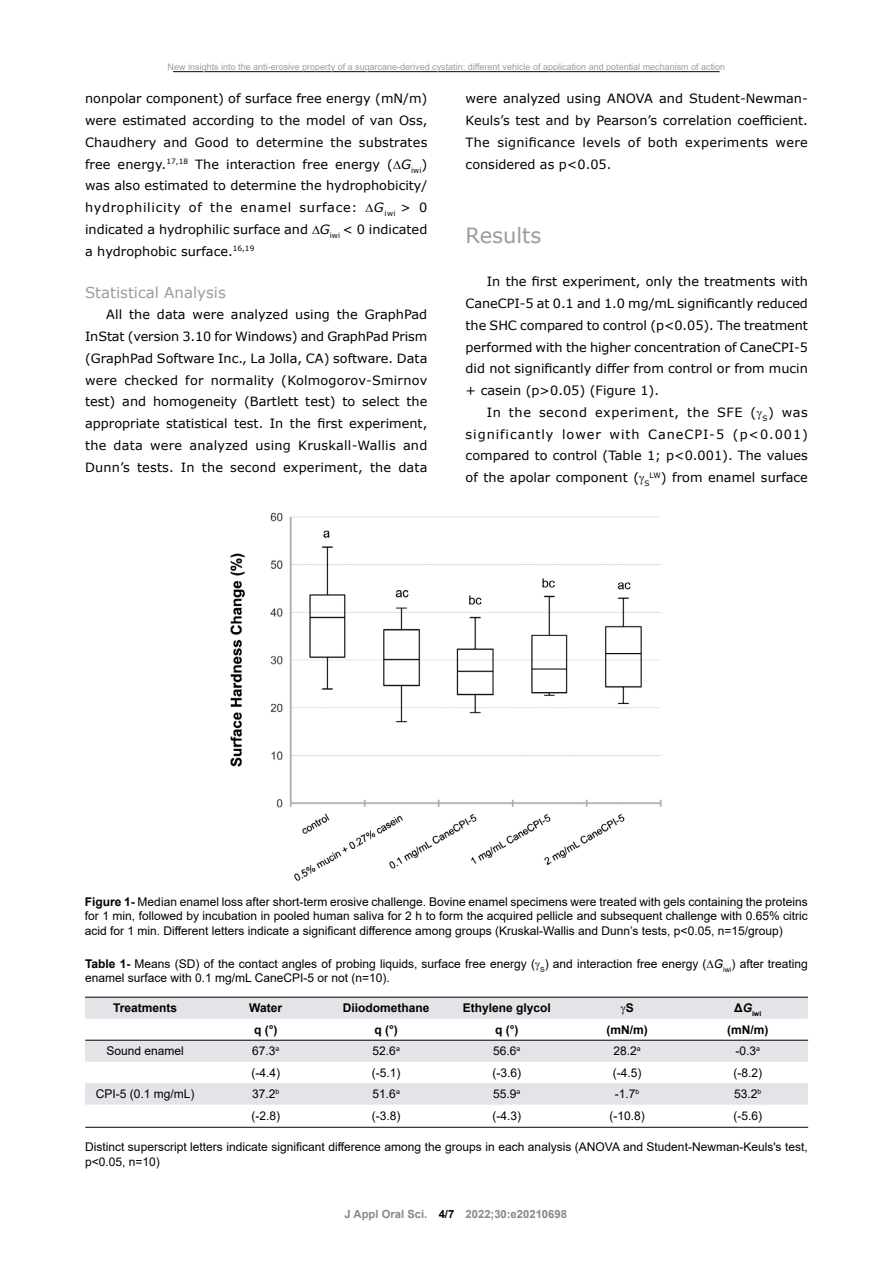
<style>
.page{position:relative;width:893px;height:1263px;background:#fff}
.page>*{position:absolute;margin:0;border:0;box-sizing:border-box;transform-origin:0 0}
.t1{font:21px "Verdana";color:#9c9ba0}
.t2{font:15px "Verdana";color:#9c9ba0}
.t3{font:12.75px/21.8px "Verdana";color:#000;text-align:justify}
.t4{font:12px/14.4px "Arial";color:#000}
.t5{font:700 12px "Arial";color:#000}
.t6{font:700 11.25px "Arial";color:#89878c}
.t7{font:9px "Arial";color:#9c9ba0}
.t8{font:7.35px "Verdana";color:#000}
.t9{font:700 6.9px "Arial";color:#000}
.s1{font-style:italic}
.s2{font-weight:700}
.s3{color:#000}
</style>
<div class="page">
<hr style="left:173px;top:71px;width:547px;height:1px;background:#000805">
<svg style="left:85px;top:998px;width:723px;height:107px;fill:#e3e4e8"></svg>
<hr style="left:85px;top:997px;width:723px;height:1px;background:#000">
<hr style="left:85px;top:1040px;width:723px;height:1px;background:#000">
<hr style="left:85px;top:1127px;width:723px;height:1px;background:#000">
<img style="left:230px;top:512px;width:432px;height:369px">
<svg style="left:621px;top:1007px;width:5px;height:8px"></svg>
<p class="t7" style="left:168px;top:60px;width:559px">New insights into the anti-erosive property of a sugarcane-derived cystatin: different vehicle of application and potential mechanism of action</p>
<p class="t3" style="left:85px;top:88px;width:344px">nonpolar component) of surface free energy (mN/m) were estimated according to the model of van Oss, Chaudhery and Good to determine the substrates free energy.<sup>17,18</sup> The interaction free energy ( <span class="s1">G</span><sub>iwi</sub>) was also estimated to determine the hydrophobicity/ hydrophilicity of the enamel surface:</p>
<p class="t8" style="left:374px;top:209px;width:55px"><sup>G</sup>iwi <sup>&gt;</sup> <sup>0</sup></p>
<p class="t3" style="left:85px;top:218px;width:344px">indicated a hydrophilic surface and <span class="s1">G</span><sub>iwi</sub> &lt; 0 indicated a hydrophobic surface.<sup>16,19</sup></p>
<p class="t2" style="left:85px;top:282px;width:142px">Statistical Analysis</p>
<p class="t3" style="left:85px;top:304px;width:344px;text-indent:21px">All the data were analyzed using the GraphPad InStat (version 3.10 for Windows) and GraphPad Prism (GraphPad Software Inc., La Jolla, CA) software. Data were checked for normality (Kolmogorov-Smirnov test) and homogeneity (Bartlett test) to select the appropriate statistical test. In the first experiment, the data were analyzed using Kruskall-Wallis and Dunn’s tests. In the second experiment, the data</p>
<p class="t3" style="left:466px;top:88px;width:344px">were analyzed using ANOVA and Student-Newman-Keuls’s test and by Pearson’s correlation coefficient.<br>The significance levels of both experiments were considered as p&lt;0.05.</p>
<h1 class="t1" style="left:466px;top:221px;width:77px">Results</h1>
<p class="t3" style="left:466px;top:271px;width:344px;text-indent:21px">In the first experiment, only the treatments with CaneCPI-5 at 0.1 and 1.0 mg/mL significantly reduced the SHC compared to control (p&lt;0.05). The treatment performed with the higher concentration of CaneCPI-5 did not significantly differ from control or from mucin + casein (p&gt;0.05) (Figure 1).</p>
<p class="t3" style="left:466px;top:401px;width:344px;text-indent:21px">In the second experiment, the SFE ( <sub>S</sub>) was significantly lower with CaneCPI-5 (p&lt;0.001) compared to control (Table 1; p&lt;0.001). The values of the apolar component ( <sub>S</sub><sup>LW</sup>) from enamel surface</p>
<p class="t4" style="left:85px;top:894px;width:725px;text-align:justify"><span class="s2">Figure 1-</span> Median enamel loss after short-term erosive challenge. Bovine enamel specimens were treated with gels containing the proteins for 1 min, followed by incubation in pooled human saliva for 2 h to form the acquired pellicle and subsequent challenge with 0.65% citric acid for 1 min. Different letters indicate a significant difference among groups (Kruskal-Wallis and Dunn’s tests, p&lt;0.05, n=15/group)</p>
<p class="t4" style="left:85px;top:956px;width:724px"><span class="s2">Table 1-</span> Means (SD) of the contact angles of probing liquids, surface free energy ( <sub>S</sub>) and interaction free energy ( <span class="s1">G</span><sub>iwi</sub>) after treating enamel surface with 0.1 mg/mL CaneCPI-5 or not (n=10).</p>
<p class="t5" style="left:113px;top:1000px;width:66px">Treatments</p>
<p class="t5" style="left:249px;top:1000px;width:34px">Water</p>
<p class="t5" style="left:343px;top:1000px;width:88px">Diiodomethane</p>
<p class="t5" style="left:463px;top:1000px;width:90px">Ethylene glycol</p>
<p class="t5" style="left:626px;top:1000px;width:10px">S</p>
<p class="t9" style="left:734px;top:1009px;width:29px"><sup>Δ</sup><sup>G</sup>iwi</p>
<p class="t5" style="left:254px;top:1021px;width:25px">q (°)</p>
<p class="t5" style="left:374px;top:1021px;width:25px">q (°)</p>
<p class="t5" style="left:495px;top:1021px;width:25px">q (°)</p>
<p class="t5" style="left:606px;top:1021px;width:43px">(mN/m)</p>
<p class="t5" style="left:727px;top:1021px;width:43px">(mN/m)</p>
<p class="t4" style="left:107px;top:1044px;width:79px">Sound enamel</p>
<p class="t4" style="left:252px;top:1044px;width:29px">67.3<sup>a</sup></p>
<p class="t4" style="left:373px;top:1044px;width:29px">52.6<sup>a</sup></p>
<p class="t4" style="left:493px;top:1044px;width:29px">56.6<sup>a</sup></p>
<p class="t4" style="left:614px;top:1044px;width:29px">28.2<sup>a</sup></p>
<p class="t4" style="left:735px;top:1044px;width:26px">-0.3<sup>a</sup></p>
<p class="t4" style="left:251px;top:1065px;width:30px">(-4.4)</p>
<p class="t4" style="left:372px;top:1065px;width:30px">(-5.1)</p>
<p class="t4" style="left:492px;top:1065px;width:30px">(-3.6)</p>
<p class="t4" style="left:613px;top:1065px;width:30px">(-4.5)</p>
<p class="t4" style="left:733px;top:1065px;width:30px">(-8.2)</p>
<p class="t4" style="left:96px;top:1087px;width:100px">CPI-5 (0.1 mg/mL)</p>
<p class="t4" style="left:252px;top:1087px;width:29px">37.2<sup>b</sup></p>
<p class="t4" style="left:373px;top:1087px;width:29px">51.6<sup>a</sup></p>
<p class="t4" style="left:493px;top:1087px;width:29px">55.9<sup>a</sup></p>
<p class="t4" style="left:615px;top:1087px;width:26px">-1.7<sup>b</sup></p>
<p class="t4" style="left:734px;top:1087px;width:29px">53.2<sup>b</sup></p>
<p class="t4" style="left:251px;top:1108px;width:30px">(-2.8)</p>
<p class="t4" style="left:372px;top:1108px;width:30px">(-3.8)</p>
<p class="t4" style="left:492px;top:1108px;width:30px">(-4.3)</p>
<p class="t4" style="left:609px;top:1108px;width:37px">(-10.8)</p>
<p class="t4" style="left:733px;top:1108px;width:30px">(-5.6)</p>
<p class="t4" style="left:85px;top:1140px;width:724px">Distinct superscript letters indicate significant difference among the groups in each analysis (ANOVA and Student-Newman-Keuls's test, p&lt;0.05, n=10)</p>
<p class="t6" style="left:345px;top:1206px;width:224px">J Appl Oral Sci. <span class="s3">4/7</span> 2022;30:e20210698</p>
</div>
